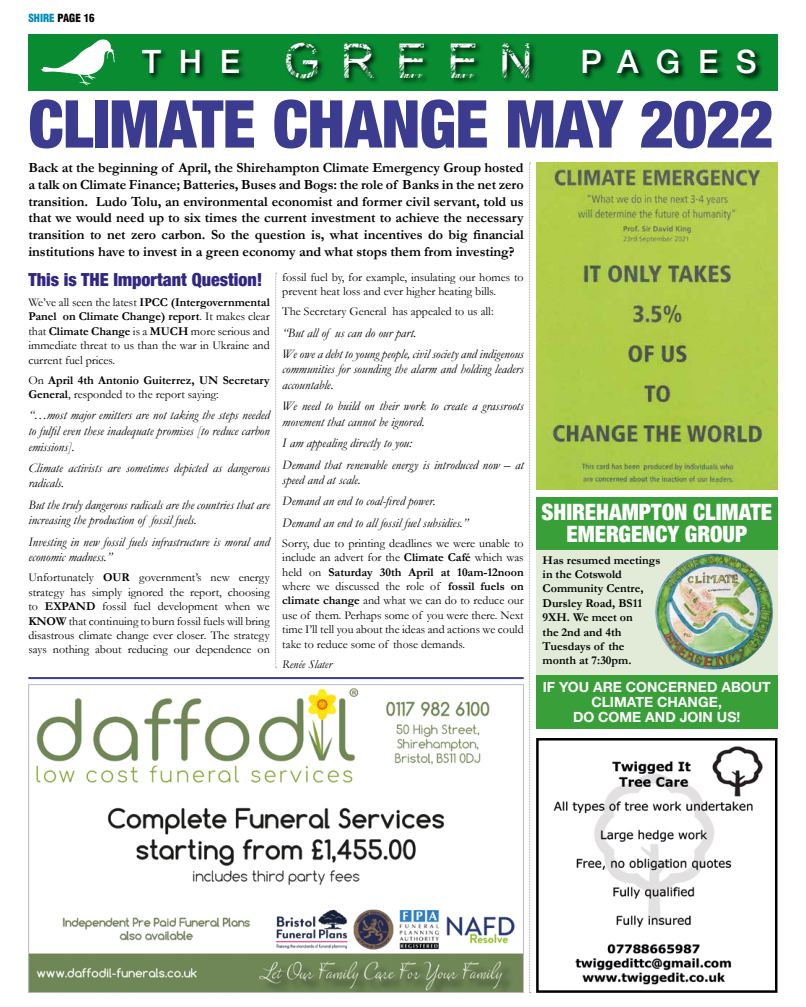
<style>
.page{position:relative;width:806px;height:1007px;background:#fff}
.page>*{position:absolute;margin:0;border:0;box-sizing:border-box;transform-origin:0 0}
.t1{font:900 condensed 66.1px "Helvetica Neue LTW1 G";letter-spacing:-.015em;color:#3b3c90}
.t2{font:40.2px "Nature";letter-spacing:.55em;color:#fff}
.t3{font:500 32.1px "Helvetica Neue LTW1 G";letter-spacing:.54em;color:#fff}
.t4{font:900 condensed 22.5px/22px "Helvetica Neue LTW1 G";color:#fff;text-align:center}
.t5{font:900 condensed 18px "Helvetica Neue LTW1 G";color:#312783}
.t6{font:700 14px/16.8px "Garamond";letter-spacing:-.005em;color:#000;text-align:justify}
.t7{font:700 14px/15px "Helvetica Neue LTW1 G";color:#fff;text-align:center}
.t8{font:italic 13px/15.6px "Garamond";color:#000}
.t9{font:12px/14.4px "Garamond";color:#000;text-align:justify}
.t10{font:700 12px/14.4px "Garamond";color:#000}
.t11{font:italic 12px "Garamond";color:#000}
.t12{font:900 condensed 11px "Helvetica LT";color:#000}
.s1{color:#008ab7}
.s2{font-family:"Helvetica Neue LTW1 G";font-weight:500;font-size:32.1px}
.s3{font-weight:700}
.s4{font-weight:400}
</style>
<div class="page">
<div style="left:28px;top:34px;width:749px;height:57px;background:#088b31"></div>
<div style="left:140px;top:41px;width:623px;height:45px;background:#000;opacity:.95"></div>
<svg style="left:41px;top:39px;width:74px;height:46px"></svg>
<svg style="left:529px;top:163px;width:1px;height:830px"></svg>
<svg style="left:275px;top:273px;width:1px;height:395px"></svg>
<div style="left:536px;top:497px;width:241px;height:232px;background:#e1ebd8"></div>
<div style="left:536px;top:497px;width:241px;height:52px;background:#399f39"></div>
<div style="left:536px;top:675px;width:241px;height:54px;background:#399f39"></div>
<img style="left:655px;top:553px;width:117px;height:116px">
<hr style="left:28px;top:677px;width:495px;height:2px;background:#3b3c90">
<img style="left:536px;top:163px;width:241px;height:326px">
<img style="left:30px;top:688px;width:491px;height:302px">
<div style="left:28px;top:684px;width:495px;height:308px;border:1px solid #bcbcbc"></div>
<div style="left:536px;top:738px;width:241px;height:254px;border:2px solid #000"></div>
<img style="left:553px;top:746px;width:210px;height:239px">
<p class="t12" style="left:28px;top:11px;width:68px"><span class="s1">SHIRE</span> PAGE 16</p>
<h2 class="t2" style="left:142px;top:40px;width:391px"><span class="s2">THE</span> GREEN</h2>
<h3 class="t3" style="left:580px;top:42px;width:178px">PAGES</h3>
<h1 class="t1" style="left:28px;top:85px;width:746px">CLIMATE CHANGE MAY 2022</h1>
<p class="t6" style="left:28px;top:159px;width:496px">Back at the beginning of April, the Shirehampton Climate Emergency Group hosted a talk on Climate Finance; Batteries, Buses and Bogs: the role of Banks in the net zero transition. Ludo Tolu, an environmental economist and former civil servant, told us that we would need up to six times the current investment to achieve the necessary transition to net zero carbon. So the question is, what incentives do big financial institutions have to invest in a green economy and what stops them from investing?</p>
<h3 class="t5" style="left:28px;top:268px;width:235px">This is THE Important Question!</h3>
<p class="t9" style="left:28px;top:294px;width:243px">We’ve all seen the latest <span class="s3">IPCC (Intergovernmental Panel on Climate Change) report</span>. It makes clear that <span class="s3">Climate Change</span> is a <span class="s3">MUCH</span> more serious and immediate threat to us than the war in Ukraine and current fuel prices.</p>
<p class="t10" style="left:28px;top:372px;width:243px"><span class="s4">On</span> April 4th Antonio Guiterrez, UN Secretary<br>General<span class="s4">, responded to the report saying:</span></p>
<p class="t8" style="left:28px;top:407px;width:243px;text-align:justify">“…most major emitters are not taking the steps needed to fulfil even these inadequate promises [to reduce carbon emissions].</p>
<p class="t8" style="left:28px;top:459px;width:243px">Climate activists are sometimes depicted as dangerous radicals.</p>
<p class="t8" style="left:28px;top:496px;width:243px">But the truly dangerous radicals are the countries that are increasing the production of fossil fuels.</p>
<p class="t8" style="left:28px;top:533px;width:243px">Investing in new fossil fuels infrastructure is moral and economic madness.”</p>
<p class="t9" style="left:28px;top:570px;width:243px">Unfortunately <span class="s3">OUR</span> government’s new energy strategy has simply ignored the report, choosing to <span class="s3">EXPAND</span> fossil fuel development when we <span class="s3">KNOW</span> that continuing to burn fossil fuels will bring disastrous climate change ever closer. The strategy says nothing about reducing our dependence on</p>
<p class="t9" style="left:282px;top:269px;width:243px">fossil fuel by, for example, insulating our homes to prevent heat loss and ever higher heating bills.</p>
<p class="t9" style="left:282px;top:304px;width:213px">The Secretary General has appealed to us all:</p>
<p class="t8" style="left:282px;top:321px;width:243px;line-height:21.3px">“But all of us can do our part.<br>We owe a debt to young people, civil society and indigenous</p>
<p class="t8" style="left:282px;top:361px;width:243px">communities for sounding the alarm and holding leaders accountable.</p>
<p class="t8" style="left:282px;top:398px;width:243px">We need to build on their work to create a grassroots movement that cannot be ignored.</p>
<p class="t8" style="left:282px;top:432px;width:243px;line-height:21.3px">I am appealing directly to you:<br>Demand that renewable energy is introduced now – at</p>
<p class="t8" style="left:282px;top:469px;width:187px;line-height:21.3px">speed and at scale.<br>Demand an end to coal-fired power.<br>Demand an end to all fossil fuel subsidies.”</p>
<p class="t9" style="left:282px;top:535px;width:243px">Sorry, due to printing deadlines we were unable to include an advert for the <span class="s3">Climate Café</span> which was held on <span class="s3">Saturday 30th April at 10am-12noon </span>where we discussed the role of <span class="s3">fossil fuels on climate change</span> and what we can do to reduce our use of them. Perhaps some of you were there. Next time I’ll tell you about the ideas and actions we could take to reduce some of those demands.</p>
<p class="t11" style="left:282px;top:656px;width:51px">Renée Slater</p>
<h3 class="t4" style="left:541px;top:500px;width:232px">SHIREHAMPTON CLIMATE<br>EMERGENCY GROUP</h3>
<p class="t10" style="left:542px;top:552px;width:119px">Has resumed meetings in the Cotswold<br>Community Centre,<br>Dursley Road, BS11<br>9XH. We meet on<br>the 2nd and 4th<br>Tuesdays of the month at 7:30pm.</p>
<p class="t7" style="left:542px;top:679px;width:229px">IF YOU ARE CONCERNED ABOUT<br>CLIMATE CHANGE,<br>DO COME AND JOIN US!</p>
</div>
